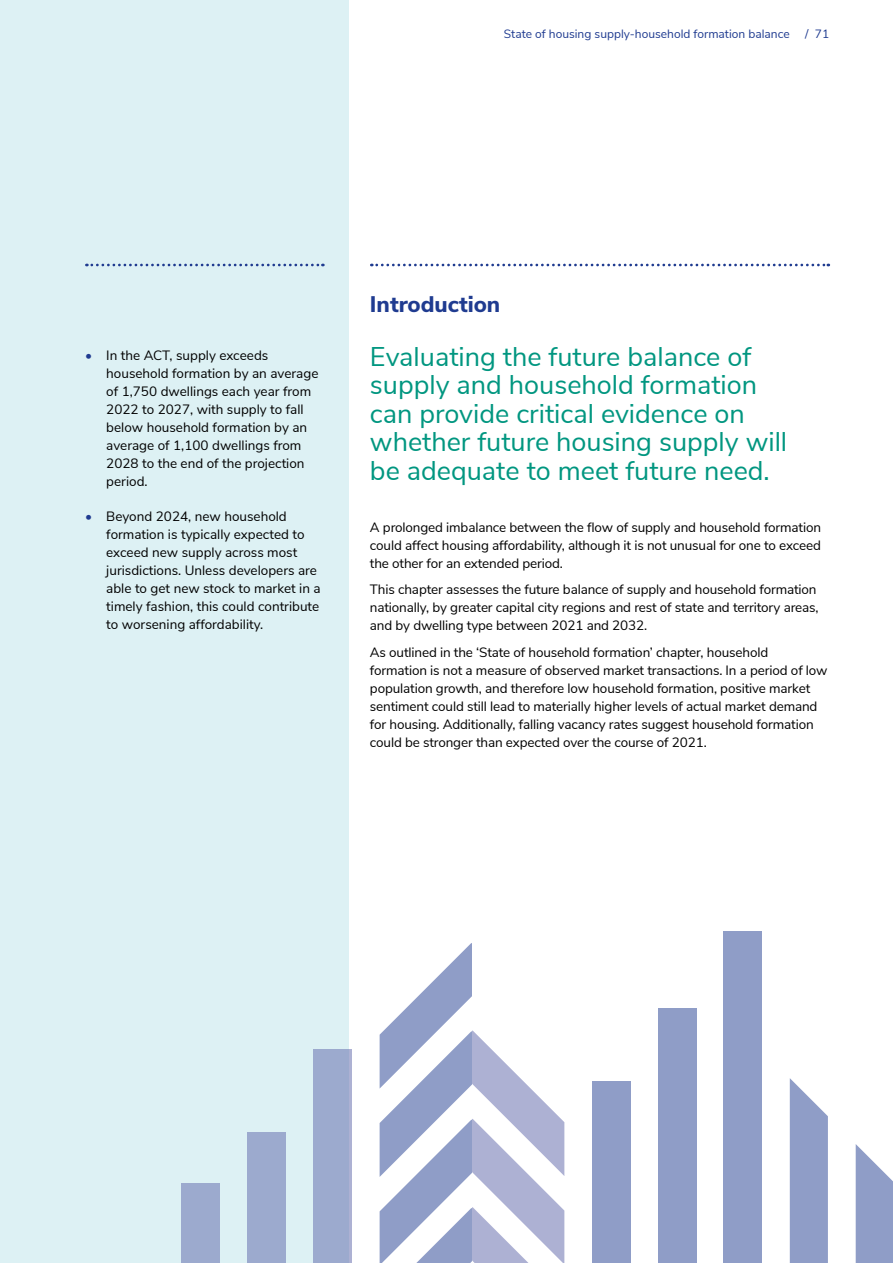
<style>
.page{position:relative;width:893px;height:1263px;background:#fff}
.page>*{position:absolute;margin:0;border:0;box-sizing:border-box;transform-origin:0 0}
.t1{font:27px/28.5px "Nunito Sans";color:#009680}
.t2{font:800 22.5px "Nunito Sans";color:#1f3b90}
.t3{font:13.5px/18px "Nunito Sans";letter-spacing:-.01em;color:#000}
.t4{font:12px "Nunito Sans";color:#1f3b90}
.s1{color:#1f3b90}
</style>
<div class="page">
<div style="left:0;top:0;width:349px;height:1263px;background:#ddf1f4"></div>
<svg style="left:371px;top:264px;width:458px;height:2px"></svg>
<svg style="left:86px;top:264px;width:237px;height:2px"></svg>
<div style="left:182px;top:1183px;width:38px;height:80px;background:#9caace"></div>
<div style="left:592px;top:1081px;width:38px;height:182px;background:#8f9dc7"></div>
<svg style="left:380px;top:943px;width:184px;height:320px"></svg>
<div style="left:248px;top:1132px;width:38px;height:131px;background:#9caace"></div>
<div style="left:658px;top:1008px;width:38px;height:255px;background:#8f9dc7"></div>
<svg style="left:790px;top:1078px;width:38px;height:185px"></svg>
<svg style="left:856px;top:1144px;width:37px;height:119px"></svg>
<div style="left:314px;top:1049px;width:38px;height:214px;background:#9caace"></div>
<div style="left:724px;top:931px;width:38px;height:332px;background:#8f9dc7"></div>
<p class="t4" style="left:504px;top:25px;width:287px">State of housing supply-household formation balance</p>
<p class="t4" style="left:805px;top:25px;width:25px">/ 71</p>
<p class="t3" style="left:106px;top:346px;width:214px;text-indent:-21px"><span class="s1">•</span> In the ACT, supply exceeds household formation by an average of 1,750 dwellings each year from<br>2022 to 2027, with supply to fall below household formation by an average of 1,100 dwellings from<br>2028 to the end of the projection period.</p>
<p class="t3" style="left:106px;top:507px;width:216px;text-indent:-21px"><span class="s1">•</span> Beyond 2024, new household formation is typically expected to exceed new supply across most jurisdictions. Unless developers are able to get new stock to market in a timely fashion, this could contribute to worsening affordability.</p>
<h2 class="t2" style="left:370px;top:288px;width:132px">Introduction</h2>
<h1 class="t1" style="left:370px;top:341px;width:419px">Evaluating the future balance of supply and household formation can provide critical evidence on whether future housing supply will be adequate to meet future need.</h1>
<p class="t3" style="left:370px;top:517px;width:453px;text-align:justify">A prolonged imbalance between the flow of supply and household formation could affect housing affordability, although it is not unusual for one to exceed the other for an extended period.</p>
<p class="t3" style="left:370px;top:580px;width:450px">This chapter assesses the future balance of supply and household formation nationally, by greater capital city regions and rest of state and territory areas, and by dwelling type between 2021 and 2032.</p>
<p class="t3" style="left:370px;top:642px;width:459px">As outlined in the ‘State of household formation’ chapter, household formation is not a measure of observed market transactions. In a period of low population growth, and therefore low household formation, positive market sentiment could still lead to materially higher levels of actual market demand for housing. Additionally, falling vacancy rates suggest household formation could be stronger than expected over the course of 2021.</p>
</div>
